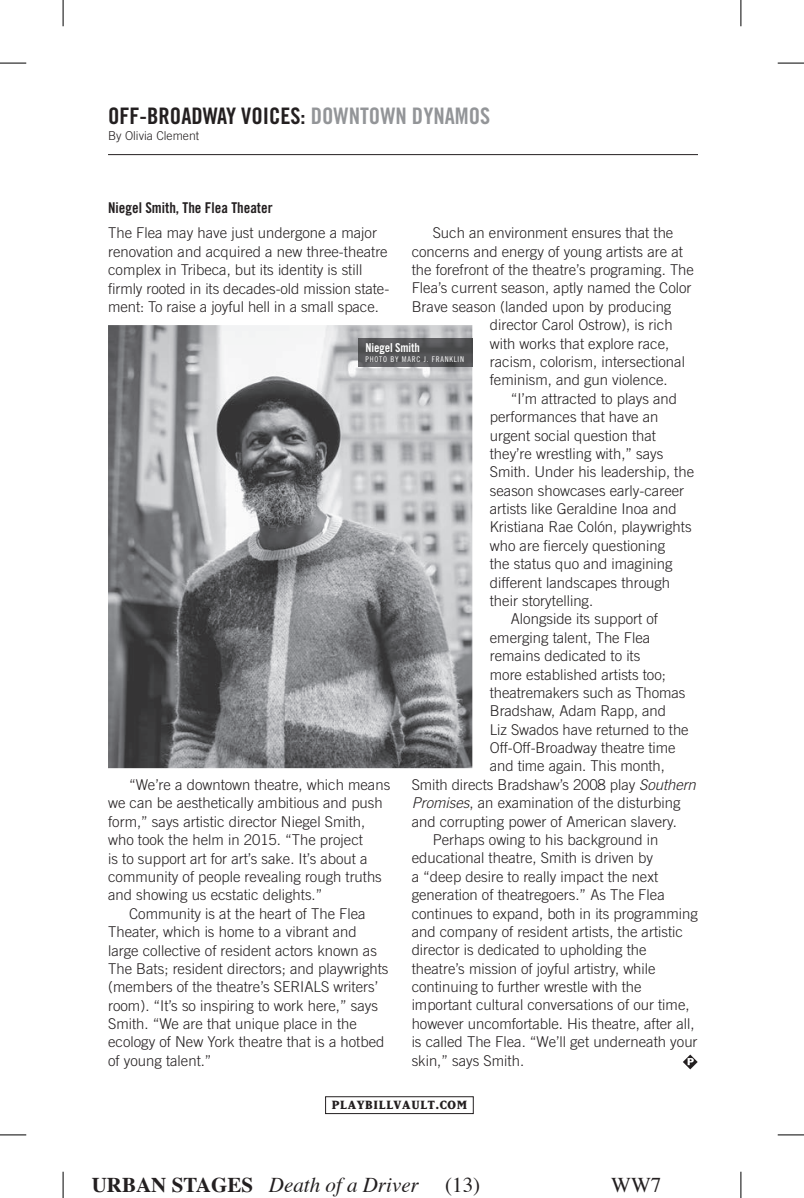
<style>
.page{position:relative;width:804px;height:1198px;background:#fff}
.page>*{position:absolute;margin:0;border:0;box-sizing:border-box;transform-origin:0 0}
.t1{font:22.75px "Trade Gothic Bold Cond Twenty";color:#231f20}
.t2{font:italic 21px "Times";color:#231f20}
.t3{font:21px "Times";color:#231f20}
.t4{font:300 14.88px/18.4px "Trade Gothic";color:#231f20}
.t5{font:14.88px "Trade Gothic Bold Cond Twenty";color:#231f20}
.t6{font:800 14px "Matrix";color:#231f20}
.t7{font:300 12.25px "Trade Gothic";color:#231f20}
.t8{font:12.25px "Trade Gothic Bold Cond Twenty";letter-spacing:-.01em;color:#fff}
.t9{font:7.88px "Trade Gothic Cond Eighteen";letter-spacing:.1em;color:#fff}
.s1{color:#939598}
.s2{font-style:italic}
.s3{font-weight:700;font-style:normal}
.s4{font-style:normal}
</style>
<div class="page">
<div style="left:325px;top:1096px;width:148px;height:17px;border:1px solid #231f20"></div>
<img style="left:108px;top:325px;width:364px;height:443px">
<hr style="left:108px;top:154px;width:589px;height:1px;background:#231f20">
<img style="left:358px;top:338px;width:114px;height:28px">
<svg style="left:683px;top:1054px;width:14px;height:15px"></svg>
<svg style="left:0;top:63px;width:26px;height:1px"></svg>
<svg style="left:777px;top:63px;width:26px;height:1px"></svg>
<svg style="left:0;top:1134px;width:26px;height:1px"></svg>
<svg style="left:777px;top:1134px;width:26px;height:2px"></svg>
<svg style="left:63px;top:0;width:1px;height:26px"></svg>
<svg style="left:63px;top:1171px;width:1px;height:26px"></svg>
<svg style="left:740px;top:0;width:1px;height:26px"></svg>
<svg style="left:740px;top:1171px;width:2px;height:27px"></svg>
<h1 class="t1" style="left:108px;top:102px;width:384px">OFF-BROADWAY VOICES: <span class="s1">DOWNTOWN DYNAMOS</span></h1>
<p class="t7" style="left:108px;top:128px;width:93px">By Olivia Clement</p>
<p class="t5" style="left:108px;top:198px;width:166px">Niegel Smith, The Flea Theater</p>
<p class="t4" style="left:432px;top:223px;width:242px">Such an environment ensures that the</p>
<p class="t4" style="left:411px;top:242px;width:273px">concerns and energy of young artists are at</p>
<p class="t4" style="left:411px;top:260px;width:284px">the forefront of the theatre’s programing. The</p>
<p class="t4" style="left:411px;top:279px;width:281px">Flea’s current season, aptly named the Color</p>
<p class="t4" style="left:411px;top:297px;width:261px">Brave season (landed upon by producing</p>
<p class="t4" style="left:489px;top:315px;width:184px">director Carol Ostrow), is rich</p>
<p class="t4" style="left:489px;top:334px;width:181px">with works that explore race,</p>
<p class="t4" style="left:489px;top:352px;width:196px">racism, colorism, intersectional</p>
<p class="t4" style="left:489px;top:370px;width:179px">feminism, and gun violence.</p>
<p class="t4" style="left:510px;top:389px;width:168px">“I’m attracted to plays and</p>
<p class="t4" style="left:489px;top:407px;width:170px">performances that have an</p>
<p class="t4" style="left:489px;top:426px;width:168px">urgent social question that</p>
<p class="t4" style="left:489px;top:444px;width:175px">they’re wrestling with,” says</p>
<p class="t4" style="left:489px;top:462px;width:206px">Smith. Under his leadership, the</p>
<p class="t4" style="left:489px;top:481px;width:196px">season showcases early-career</p>
<p class="t4" style="left:489px;top:499px;width:188px">artists like Geraldine Inoa and</p>
<p class="t4" style="left:489px;top:517px;width:203px">Kristiana Rae Colón, playwrights</p>
<p class="t4" style="left:489px;top:536px;width:177px">who are fiercely questioning</p>
<p class="t4" style="left:489px;top:554px;width:184px">the status quo and imagining</p>
<p class="t4" style="left:489px;top:573px;width:182px">different landscapes through</p>
<p class="t4" style="left:489px;top:591px;width:105px">their storytelling.</p>
<p class="t4" style="left:510px;top:609px;width:149px">Alongside its support of</p>
<p class="t4" style="left:489px;top:628px;width:162px">emerging talent, The Flea</p>
<p class="t4" style="left:489px;top:646px;width:152px">remains dedicated to its</p>
<p class="t4" style="left:489px;top:664px;width:178px">more established artists too;</p>
<p class="t4" style="left:489px;top:683px;width:197px">theatremakers such as Thomas</p>
<p class="t4" style="left:489px;top:701px;width:178px">Bradshaw, Adam Rapp, and</p>
<p class="t4" style="left:489px;top:719px;width:200px">Liz Swados have returned to the</p>
<p class="t4" style="left:489px;top:738px;width:187px">Off-Off-Broadway theatre time</p>
<p class="t4" style="left:489px;top:756px;width:176px">and time again. This month,</p>
<p class="t4" style="left:411px;top:775px;width:285px">Smith directs Bradshaw’s 2008 play <span class="s2">Southern</span></p>
<p class="t4" style="left:411px;top:793px;width:270px"><span class="s2">Promises</span>, an examination of the disturbing</p>
<p class="t4" style="left:411px;top:811px;width:267px">and corrupting power of American slavery.</p>
<p class="t4" style="left:432px;top:830px;width:227px">Perhaps owing to his background in</p>
<p class="t4" style="left:411px;top:848px;width:243px">educational theatre, Smith is driven by</p>
<p class="t4" style="left:411px;top:866px;width:248px">a “deep desire to really impact the next</p>
<p class="t4" style="left:411px;top:885px;width:254px">generation of theatregoers.” As The Flea</p>
<p class="t4" style="left:411px;top:903px;width:287px">continues to expand, both in its programming</p>
<p class="t4" style="left:411px;top:922px;width:273px">and company of resident artists, the artistic</p>
<p class="t4" style="left:411px;top:940px;width:236px">director is dedicated to upholding the</p>
<p class="t4" style="left:411px;top:958px;width:245px">theatre’s mission of joyful artistry, while</p>
<p class="t4" style="left:411px;top:977px;width:231px">continuing to further wrestle with the</p>
<p class="t4" style="left:411px;top:995px;width:279px">important cultural conversations of our time,</p>
<p class="t4" style="left:411px;top:1013px;width:284px">however uncomfortable. His theatre, after all,</p>
<p class="t4" style="left:411px;top:1032px;width:287px">is called The Flea. “We’ll get underneath your</p>
<p class="t4" style="left:411px;top:1050px;width:114px">skin,” says Smith.</p>
<p class="t4" style="left:108px;top:224px;width:282px">The Flea may have just undergone a major renovation and acquired a new three-theatre complex in Tribeca, but its identity is still firmly rooted in its decades-old mission state&shy;ment: To raise a joyful hell in a small space.</p>
<p class="t8" style="left:365px;top:340px;width:56px">Niegel Smith</p>
<p class="t9" style="left:365px;top:354px;width:100px">PHOTO BY MARC J. FRANKLIN</p>
<p class="t4" style="left:129px;top:775px;width:262px">“We’re a downtown theatre, which means</p>
<p class="t4" style="left:108px;top:793px;width:276px">we can be aesthetically ambitious and push</p>
<p class="t4" style="left:108px;top:812px;width:258px">form,” says artistic director Niegel Smith,</p>
<p class="t4" style="left:108px;top:830px;width:256px">who took the helm in 2015. “The project</p>
<p class="t4" style="left:108px;top:848px;width:261px">is to support art for art’s sake. It’s about a</p>
<p class="t4" style="left:108px;top:867px;width:275px">community of people revealing rough truths</p>
<p class="t4" style="left:108px;top:885px;width:216px">and showing us ecstatic delights.”</p>
<p class="t4" style="left:129px;top:903px;width:238px">Community is at the heart of The Flea</p>
<p class="t4" style="left:108px;top:922px;width:250px">Theater, which is home to a vibrant and</p>
<p class="t4" style="left:108px;top:940px;width:270px">large collective of resident actors known as</p>
<p class="t4" style="left:108px;top:958px;width:282px">The Bats; resident directors; and playwrights</p>
<p class="t4" style="left:108px;top:977px;width:271px">(members of the theatre’s SERIALS writers’</p>
<p class="t4" style="left:108px;top:995px;width:271px">room). “It’s so inspiring to work here,” says</p>
<p class="t4" style="left:108px;top:1014px;width:250px">Smith. “We are that unique place in the</p>
<p class="t4" style="left:108px;top:1032px;width:278px">ecology of New York theatre that is a hotbed</p>
<p class="t4" style="left:108px;top:1050px;width:105px">of young talent.”</p>
<p class="t6" style="left:351px;top:1005px;width:95px">PLAYBILL.COM</p>
<p class="t6" style="left:332px;top:1097px;width:137px">PLAYBILLVAULT.COM</p>
<h2 class="t2" style="left:92px;top:1165px;width:390px"><span class="s3">URBAN STAGES</span> Death of a Driver <span class="s4">(13)</span></h2>
<h2 class="t3" style="left:611px;top:1165px;width:52px">WW7</h2>
</div>
